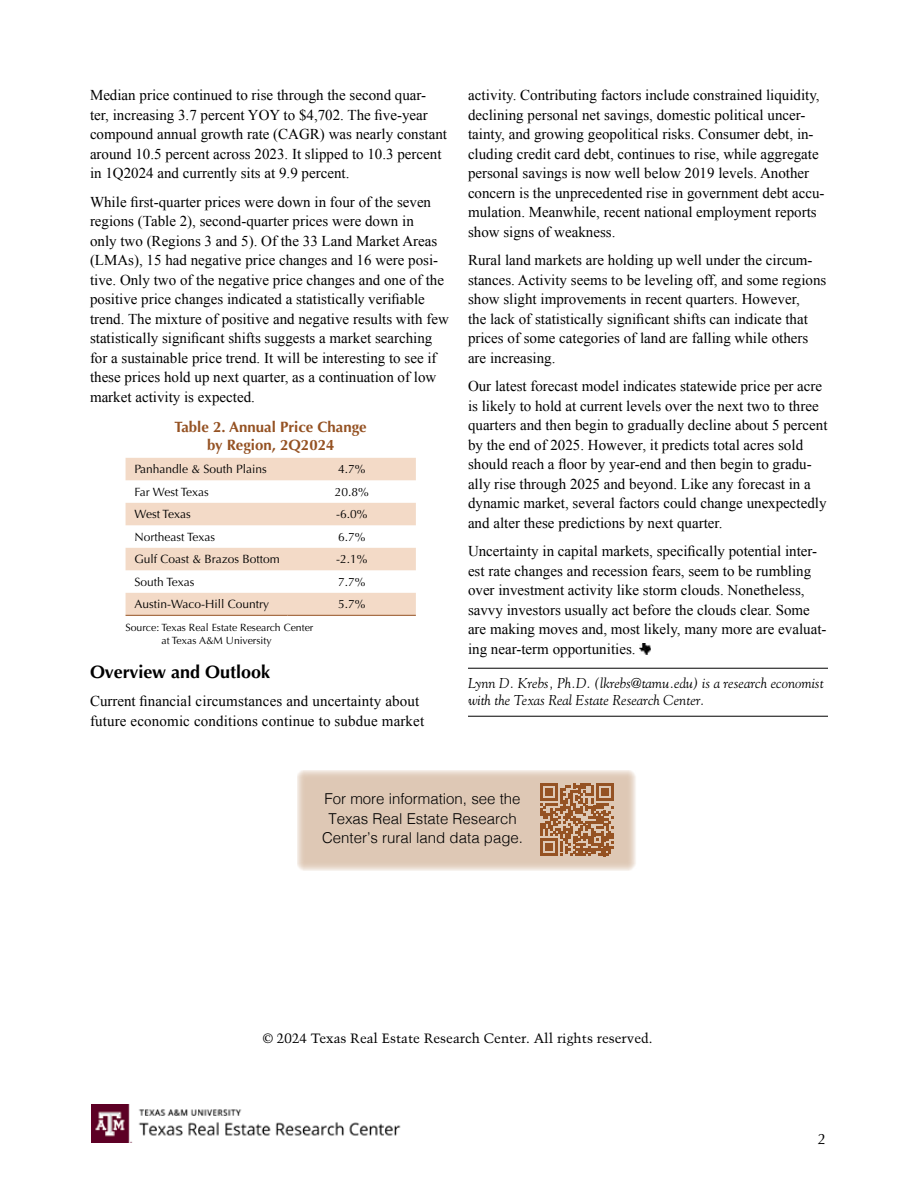
<style>
.page{position:relative;width:918px;height:1188px;background:#fff}
.page>*{position:absolute;margin:0;border:0;box-sizing:border-box;transform-origin:0 0}
.t1{font:700 18px "Optima LT Std";color:#000}
.t2{font:15px/19.5px "Times New Roman";color:#000}
.t3{font:300 15px/19.5px "Helvetica";color:#000;text-align:center}
.t4{font:700 15px/18px "Optima";color:#955223;text-align:center}
.t5{font:15px "Optima LT Std";color:#000}
.t6{font:italic 14.25px/17.2px "Goudy Std";color:#000}
.t7{font:13.5px "Trump Mediaeval LT Std";color:#000}
.t8{font:12px "Optima";color:#000}
.t9{font:10.5px/13.5px "Optima";color:#000;text-align:center}
</style>
<div class="page">
<img style="left:92px;top:1104px;width:309px;height:38px">
<svg style="left:639px;top:644px;width:12px;height:10px"></svg>
<hr style="left:468px;top:668px;width:360px;height:1px;background:#000">
<hr style="left:468px;top:716px;width:360px;height:1px;background:#000">
<div style="left:297px;top:770px;width:339px;height:100px;background:#dec8b5"></div>
<svg style="left:540px;top:783px;width:73px;height:73px"></svg>
<svg style="left:126px;top:458px;width:290px;height:157px;fill:#f3dac7"></svg>
<hr style="left:126px;top:615px;width:162px;height:1px;background:#955223">
<hr style="left:288px;top:615px;width:128px;height:1px;background:#955223">
<p class="t2" style="left:90px;top:85px;width:359px">Median price continued to rise through the second quar&shy;ter, increasing 3.7 percent YOY to $4,702. The five-year compound annual growth rate (CAGR) was nearly constant around 10.5 percent across 2023. It slipped to 10.3 percent in 1Q2024 and currently sits at 9.9 percent.</p>
<p class="t2" style="left:90px;top:192px;width:360px">While first-quarter prices were down in four of the seven regions (Table 2), second-quarter prices were down in<br>only two (Regions 3 and 5). Of the 33 Land Market Areas (LMAs), 15 had negative price changes and 16 were posi&shy;tive. Only two of the negative price changes and one of the positive price changes indicated a statistically verifiable trend. The mixture of positive and negative results with few statistically significant shifts suggests a market searching for a sustainable price trend. It will be interesting to see if these prices hold up next quarter, as a continuation of low market activity is expected.</p>
<p class="t4" style="left:175px;top:418px;width:194px">Table 2. Annual Price Change by Region, 2Q2024</p>
<p class="t8" style="left:135px;top:462px;width:134px">Panhandle &amp; South Plains</p>
<p class="t8" style="left:338px;top:462px;width:29px">4.7%</p>
<p class="t8" style="left:135px;top:485px;width:76px">Far West Texas</p>
<p class="t8" style="left:335px;top:485px;width:36px">20.8%</p>
<p class="t8" style="left:135px;top:507px;width:58px">West Texas</p>
<p class="t8" style="left:336px;top:507px;width:33px">-6.0%</p>
<p class="t8" style="left:135px;top:530px;width:82px">Northeast Texas</p>
<p class="t8" style="left:338px;top:530px;width:29px">6.7%</p>
<p class="t8" style="left:135px;top:552px;width:147px">Gulf Coast &amp; Brazos Bottom</p>
<p class="t8" style="left:336px;top:552px;width:33px">-2.1%</p>
<p class="t8" style="left:135px;top:575px;width:61px">South Texas</p>
<p class="t8" style="left:338px;top:575px;width:29px">7.7%</p>
<p class="t8" style="left:135px;top:597px;width:136px">Austin-Waco-Hill Country</p>
<p class="t8" style="left:338px;top:597px;width:29px">5.7%</p>
<p class="t9" style="left:126px;top:621px;width:189px">Source: Texas Real Estate Research Center at Texas A&amp;M University</p>
<p class="t1" style="left:90px;top:661px;width:182px">Overview and Outlook</p>
<p class="t2" style="left:90px;top:691px;width:336px">Current financial circumstances and uncertainty about future economic conditions continue to subdue market</p>
<p class="t2" style="left:468px;top:85px;width:358px">activity. Contributing factors include constrained liquidity, declining personal net savings, domestic political uncer&shy;tainty, and growing geopolitical risks. Consumer debt, in&shy;cluding credit card debt, continues to rise, while aggregate personal savings is now well below 2019 levels. Another concern is the unprecedented rise in government debt accu&shy;mulation. Meanwhile, recent national employment reports show signs of weakness.</p>
<p class="t2" style="left:468px;top:250px;width:360px">Rural land markets are holding up well under the circum&shy;stances. Activity seems to be leveling off, and some regions show slight improvements in recent quarters. However,<br>the lack of statistically significant shifts can indicate that prices of some categories of land are falling while others are increasing.</p>
<p class="t2" style="left:468px;top:376px;width:361px">Our latest forecast model indicates statewide price per acre is likely to hold at current levels over the next two to three quarters and then begin to gradually decline about 5 percent by the end of 2025. However, it predicts total acres sold should reach a floor by year-end and then begin to gradu&shy;ally rise through 2025 and beyond. Like any forecast in a dynamic market, several factors could change unexpectedly and alter these predictions by next quarter.</p>
<p class="t2" style="left:468px;top:541px;width:360px">Uncertainty in capital markets, specifically potential inter&shy;est rate changes and recession fears, seem to be rumbling over investment activity like storm clouds. Nonetheless, savvy investors usually act before the clouds clear. Some are making moves and, most likely, many more are evaluat&shy;ing near-term opportunities.</p>
<p class="t6" style="left:468px;top:674px;width:357px">Lynn D. Krebs, Ph.D. (lkrebs@tamu.edu) is a research economist with the Texas Real Estate Research Center.</p>
<p class="t3" style="left:322px;top:788px;width:202px">For more information, see the<br>Texas Real Estate Research<br>Center’s rural land data page.</p>
<p class="t7" style="left:263px;top:1030px;width:391px">© 2024 Texas Real Estate Research Center. All rights reserved.</p>
<p class="t5" style="left:818px;top:1130px;width:10px">2</p>
</div>
